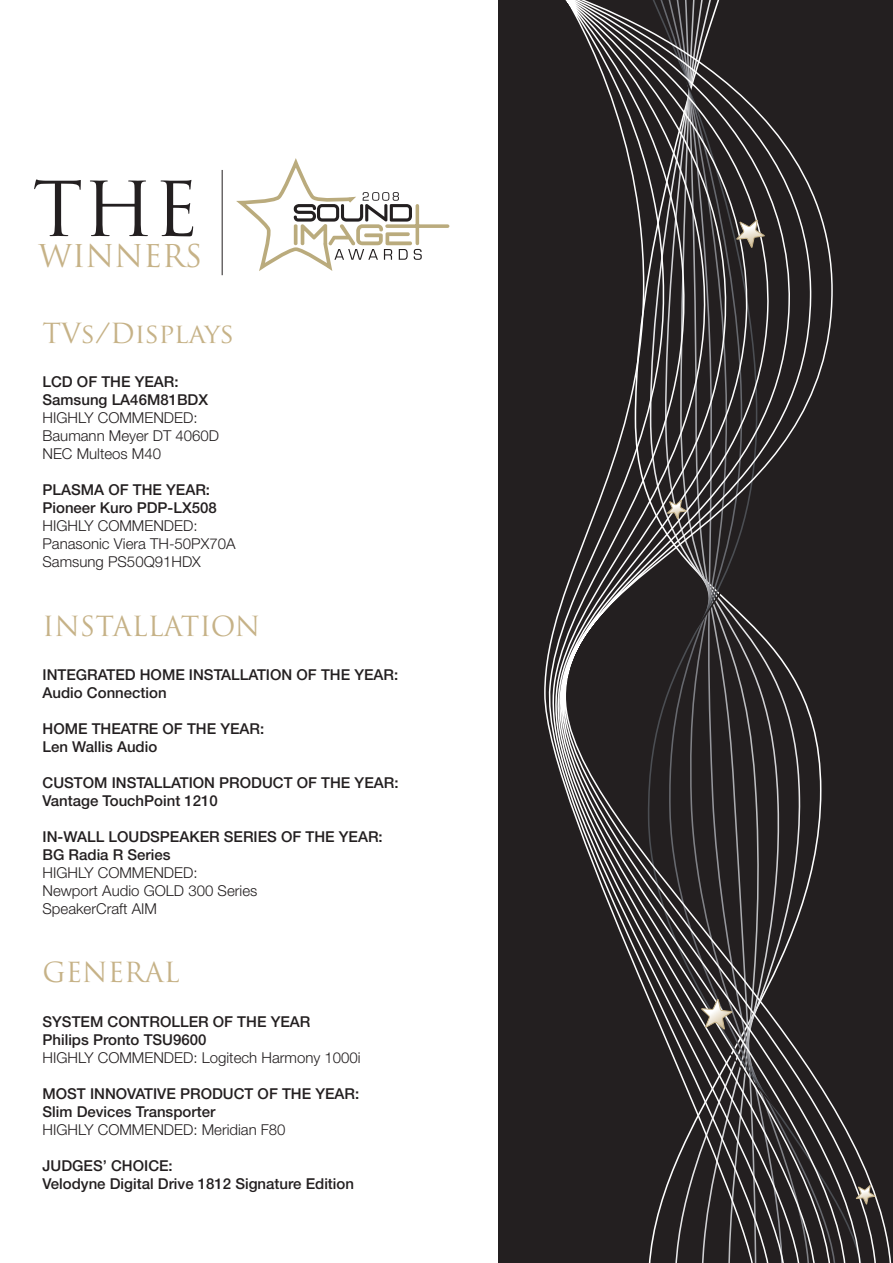
<style>
.page{position:relative;width:893px;height:1263px;background:#fff}
.page>*{position:absolute;margin:0;border:0;box-sizing:border-box;transform-origin:0 0}
.t1{font:73.65px "Trajan Pro";color:#231f20}
.t2{font:30.6px "Trajan Pro";color:#c6b287}
.t3{font:27px "Trajan Pro";color:#c6b287}
.t4{font:500 15px/18px "Helvetica Neue LT Std";color:#231f20}
.t5{font:300 15px/18px "Helvetica Neue LT Std";color:#231f20}
</style>
<div class="page">
<div style="left:498px;top:0;width:395px;height:1263px;background:#231f20"></div>
<svg style="left:422px;top:224px;width:26px;height:4px"></svg>
<svg style="left:237px;top:163px;width:185px;height:108px"></svg>
<hr style="left:222px;top:170px;width:1px;height:105px;background:#231f20">
<svg style="left:544px;top:0;width:348px;height:1263px"></svg>
<svg style="left:736px;top:220px;width:29px;height:28px"></svg>
<svg style="left:701px;top:999px;width:31px;height:30px"></svg>
<svg style="left:667px;top:499px;width:19px;height:20px"></svg>
<svg style="left:856px;top:1184px;width:19px;height:20px"></svg>
<h1 class="t1" style="left:32px;top:162px;width:168px">THE</h1>
<h2 class="t2" style="left:38px;top:237px;width:165px">WINNERS</h2>
<h3 class="t3" style="left:43px;top:316px;width:193px">TVs/Displays</h3>
<p class="t4" style="left:43px;top:373px;width:167px">LCD OF THE YEAR:<br>Samsung LA46M81BDX</p>
<p class="t5" style="left:43px;top:408px;width:178px">HIGHLY COMMENDED:<br>Baumann Meyer DT 4060D<br>NEC Multeos M40</p>
<p class="t4" style="left:43px;top:481px;width:176px">PLASMA OF THE YEAR:<br>Pioneer Kuro PDP-LX508</p>
<p class="t5" style="left:43px;top:516px;width:194px">HIGHLY COMMENDED:<br>Panasonic Viera TH-50PX70A<br>Samsung PS50Q91HDX</p>
<h3 class="t3" style="left:43px;top:609px;width:219px">INSTALLATION</h3>
<p class="t4" style="left:43px;top:665px;width:357px">INTEGRATED HOME INSTALLATION OF THE YEAR:<br>Audio Connection</p>
<p class="t4" style="left:43px;top:719px;width:223px">HOME THEATRE OF THE YEAR:<br>Len Wallis Audio</p>
<p class="t4" style="left:43px;top:773px;width:357px">CUSTOM INSTALLATION PRODUCT OF THE YEAR:<br>Vantage TouchPoint 1210</p>
<p class="t4" style="left:43px;top:827px;width:342px">IN-WALL LOUDSPEAKER SERIES OF THE YEAR:<br>BG Radia R Series</p>
<p class="t5" style="left:43px;top:863px;width:216px">HIGHLY COMMENDED:<br>Newport Audio GOLD 300 Series<br>SpeakerCraft AIM</p>
<h3 class="t3" style="left:43px;top:955px;width:139px">GENERAL</h3>
<p class="t4" style="left:43px;top:1012px;width:269px">SYSTEM CONTROLLER OF THE YEAR<br>Philips Pronto TSU9600</p>
<p class="t5" style="left:43px;top:1048px;width:320px">HIGHLY COMMENDED: Logitech Harmony 1000i</p>
<p class="t4" style="left:43px;top:1084px;width:318px">MOST INNOVATIVE PRODUCT OF THE YEAR:<br>Slim Devices Transporter</p>
<p class="t5" style="left:43px;top:1120px;width:245px">HIGHLY COMMENDED: Meridian F80</p>
<p class="t4" style="left:43px;top:1156px;width:313px">JUDGES’ CHOICE:<br>Velodyne Digital Drive 1812 Signature Edition</p>
</div>
